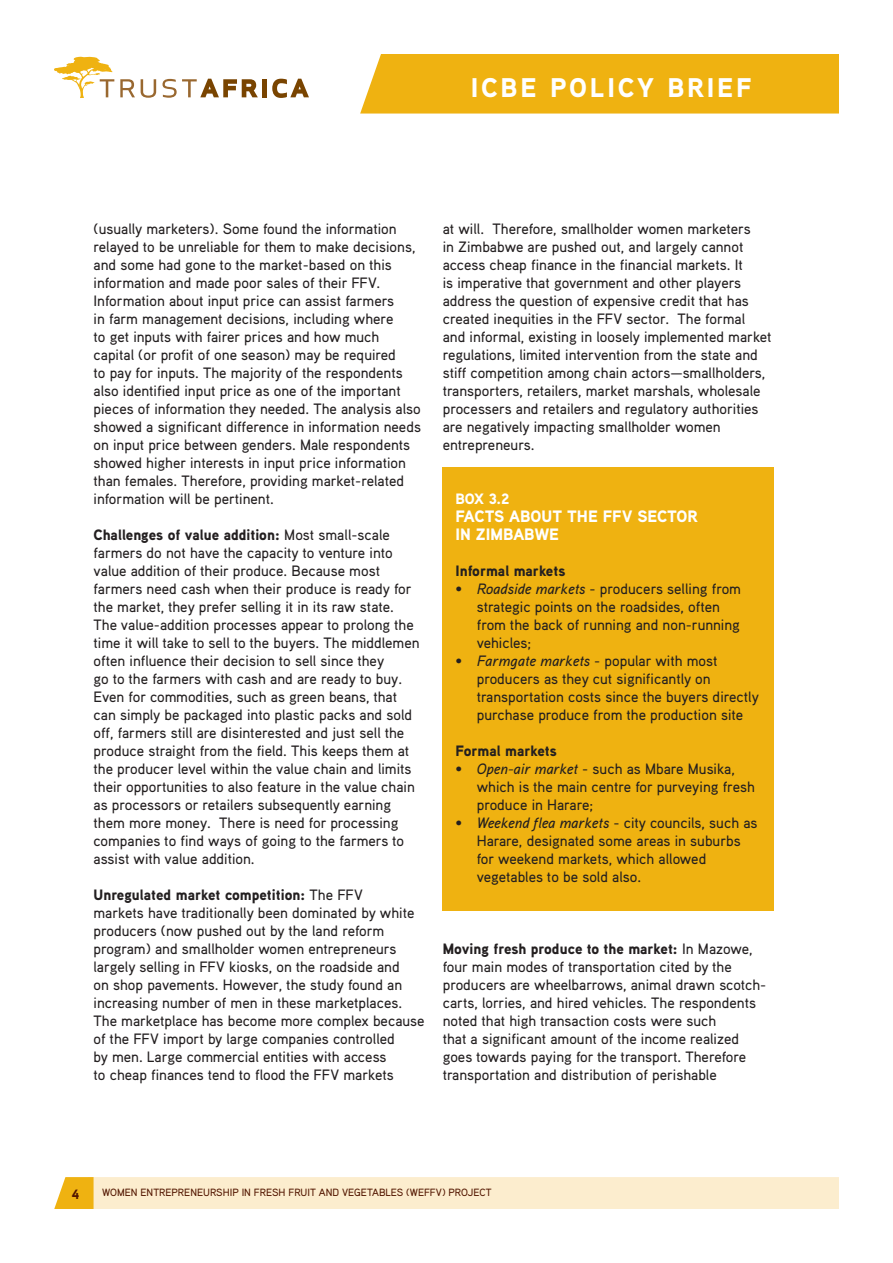
<style>
.page{position:relative;width:893px;height:1263px;background:#fff}
.page>*{position:absolute;margin:0;border:0;box-sizing:border-box;transform-origin:0 0}
.t1{font:900 27px "Aaux Pro";letter-spacing:.1em;color:#fff}
.t2{font:900 16.5px/18px "Aaux Pro";color:#fff}
.t3{font:500 15px/18px "Aaux Pro";color:#231f20}
.t4{font:900 15px "Aaux Pro";color:#231f20}
.t5{font:900 15px "Aaux Pro";color:#fff}
.t6{font:900 13.5px "Aaux Pro";color:#531600}
.t7{font:500 10.5px "Aaux Pro";color:#531600}
.s1{font-weight:900}
.s2{font-style:italic}
</style>
<div class="page">
<div style="left:54px;top:1177px;width:785px;height:32px;background:#fcedce"></div>
<svg style="left:120px;top:79px;width:15px;height:18px"></svg>
<svg style="left:141px;top:79px;width:15px;height:19px"></svg>
<svg style="left:163px;top:79px;width:95px;height:19px"></svg>
<div style="left:262px;top:79px;width:5px;height:18px;background:#794400"></div>
<svg style="left:272px;top:79px;width:37px;height:19px"></svg>
<svg style="left:54px;top:56px;width:60px;height:42px"></svg>
<div style="left:360px;top:54px;width:479px;height:60px;background:#efb211"></div>
<div style="left:443px;top:467px;width:331px;height:443px;background:#efb211"></div>
<h1 class="t1" style="left:471px;top:70px;width:282px">ICBE POLICY BRIEF</h1>
<p class="t3" style="left:94px;top:219px;width:329px">(usually marketers). Some found the information relayed to be unreliable for them to make decisions, and some had gone to the market-based on this information and made poor sales of their FFV.<br>Information about input price can assist farmers<br>in farm management decisions, including where<br>to get inputs with fairer prices and how much capital (or profit of one season) may be required<br>to pay for inputs. The majority of the respondents also identified input price as one of the important pieces of information they needed. The analysis also showed a significant difference in information needs on input price between genders. Male respondents showed higher interests in input price information than females. Therefore, providing market-related information will be pertinent.</p>
<p class="t3" style="left:94px;top:525px;width:328px"><span class="s1">Challenges of value addition:</span> Most small-scale farmers do not have the capacity to venture into value addition of their produce. Because most farmers need cash when their produce is ready for the market, they prefer selling it in its raw state.<br>The value-addition processes appear to prolong the time it will take to sell to the buyers. The middlemen often influence their decision to sell since they<br>go to the farmers with cash and are ready to buy.<br>Even for commodities, such as green beans, that can simply be packaged into plastic packs and sold off, farmers still are disinterested and just sell the produce straight from the field. This keeps them at the producer level within the value chain and limits their opportunities to also feature in the value chain as processors or retailers subsequently earning them more money. There is need for processing companies to find ways of going to the farmers to assist with value addition.</p>
<p class="t3" style="left:94px;top:885px;width:333px"><span class="s1">Unregulated market competition:</span> The FFV<br>markets have traditionally been dominated by white producers (now pushed out by the land reform program) and smallholder women entrepreneurs largely selling in FFV kiosks, on the roadside and<br>on shop pavements. However, the study found an increasing number of men in these marketplaces.<br>The marketplace has become more complex because of the FFV import by large companies controlled<br>by men. Large commercial entities with access<br>to cheap finances tend to flood the FFV markets</p>
<p class="t3" style="left:443px;top:219px;width:330px">at will. Therefore, smallholder women marketers<br>in Zimbabwe are pushed out, and largely cannot access cheap finance in the financial markets. It<br>is imperative that government and other players address the question of expensive credit that has created inequities in the FFV sector. The formal<br>and informal, existing in loosely implemented market regulations, limited intervention from the state and stiff competition among chain actors—smallholders, transporters, retailers, market marshals, wholesale processers and retailers and regulatory authorities are negatively impacting smallholder women entrepreneurs.</p>
<p class="t5" style="left:455px;top:489px;width:56px">BOX 3.2</p>
<p class="t2" style="left:455px;top:507px;width:244px">FACTS ABOUT THE FFV SECTOR<br>IN ZIMBABWE</p>
<p class="t4" style="left:455px;top:561px;width:111px">Informal markets</p>
<p class="t3" style="left:477px;top:579px;width:266px;text-indent:-21px">• <span class="s2">Roadside markets</span> - producers selling from strategic points on the roadsides, often from the back of running and non-running vehicles;</p>
<p class="t3" style="left:477px;top:651px;width:284px;text-indent:-21px">• <span class="s2">Farmgate markets</span> - popular with most producers as they cut significantly on transportation costs since the buyers directly purchase produce from the production site</p>
<p class="t4" style="left:455px;top:741px;width:103px">Formal markets</p>
<p class="t3" style="left:477px;top:759px;width:280px;text-indent:-21px">• <span class="s2">Open-air market</span> - such as Mbare Musika, which is the main centre for purveying fresh produce in Harare;</p>
<p class="t3" style="left:477px;top:813px;width:282px;text-indent:-21px">• <span class="s2">Weekend flea markets</span> - city councils, such as Harare, designated some areas in suburbs for weekend markets, which allowed vegetables to be sold also.</p>
<p class="t3" style="left:443px;top:939px;width:325px"><span class="s1">Moving fresh produce to the market:</span> In Mazowe, four main modes of transportation cited by the producers are wheelbarrows, animal drawn scotch&shy;carts, lorries, and hired vehicles. The respondents noted that high transaction costs were such<br>that a significant amount of the income realized goes towards paying for the transport. Therefore transportation and distribution of perishable</p>
<p class="t6" style="left:72px;top:1186px;width:9px">4</p>
<p class="t7" style="left:102px;top:1186px;width:391px">WOMEN ENTREPRENEURSHIP IN FRESH FRUIT AND VEGETABLES (WEFFV) PROJECT</p>
</div>
